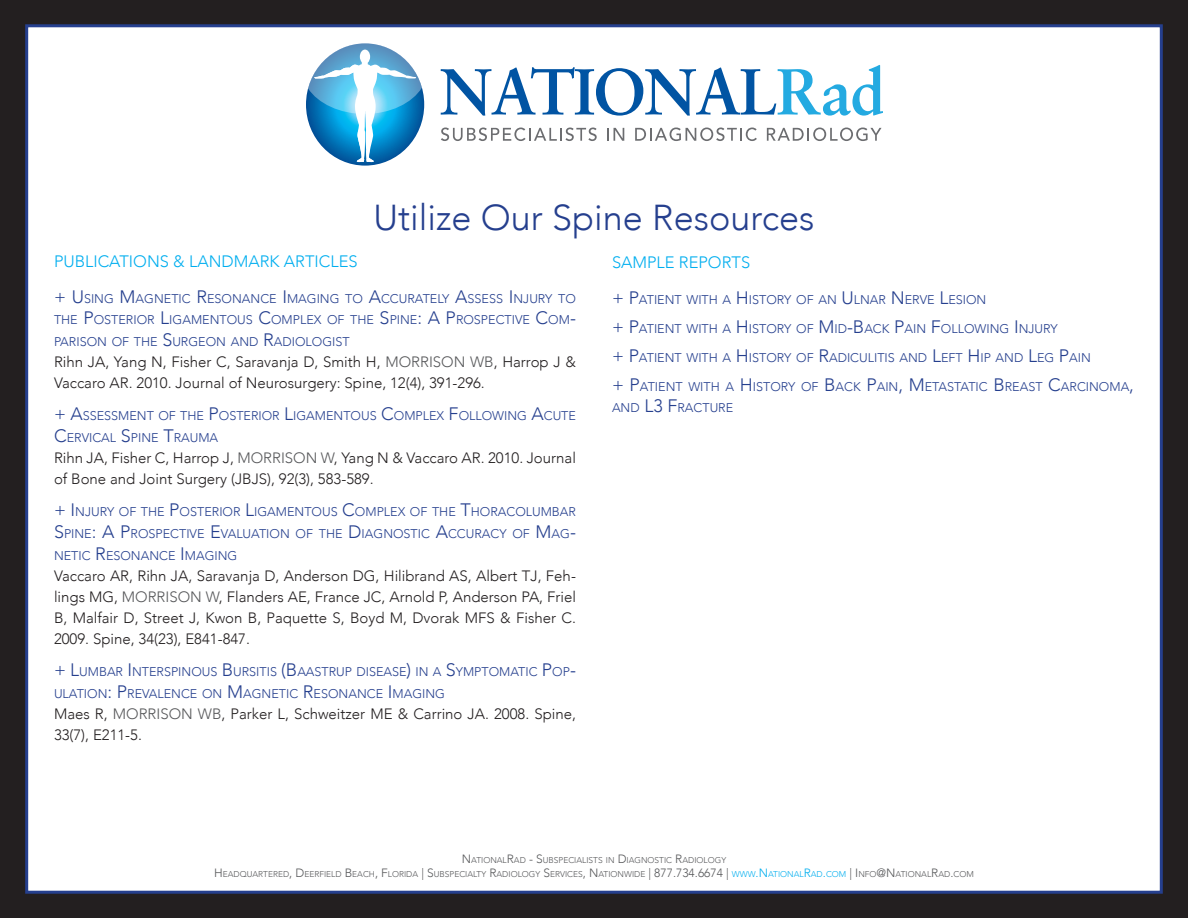
<style>
.page{position:relative;width:1188px;height:918px;background:#231f20}
.page>*{position:absolute;margin:0;border:0;box-sizing:border-box;transform-origin:0 0}
.t1{font:300 36px "Avenir";color:#253f8e}
.t2{font:300 16.5px "Avenir";color:#00aeef}
.t3{font:300 15px/21px "Avenir";color:#231f20}
.t4{font:300 12.6px/21.6px "Avenir";color:#253f8e}
.t5{font:300 8.4px "Avenir";color:#57585a}
.s1{font-size:18px}
.s2{color:#57585a}
.s3{font-size:12px}
.s4{color:#00aeef}
.s5{font-size:12px;color:#00aeef}
</style>
<div class="page">
<div style="left:25px;top:24px;width:1138px;height:870px;background:#fff;border:3px solid #253f8e"></div>
<svg style="left:306px;top:43px;width:118px;height:123px"></svg>
<svg style="left:441px;top:65px;width:442px;height:51px"></svg>
<svg style="left:441px;top:128px;width:156px;height:13px"></svg>
<svg style="left:607px;top:128px;width:17px;height:13px"></svg>
<svg style="left:635px;top:128px;width:122px;height:13px"></svg>
<svg style="left:767px;top:128px;width:115px;height:13px"></svg>
<p class="t1" style="left:374px;top:196px;width:442px">Utilize Our Spine Resources</p>
<p class="t2" style="left:612px;top:253px;width:140px">SAMPLE REPORTS</p>
<p class="t4" style="left:612px;top:289px;width:373px"><span class="s1">+ P</span>ATIENT WITH A <span class="s1">H</span>ISTORY OF AN <span class="s1">U</span> LNAR <span class="s1">N</span>ERVE <span class="s1">L</span>ESION</p>
<p class="t4" style="left:612px;top:318px;width:447px"><span class="s1">+ P</span>ATIENT WITH A <span class="s1">H</span>ISTORY OF <span class="s1">M</span> ID<span class="s1">-B</span>ACK <span class="s1">P</span>AIN <span class="s1">F</span>OLLOWING <span class="s1">I</span> NJ URY</p>
<p class="t4" style="left:612px;top:347px;width:478px"><span class="s1">+ P</span>ATIENT WITH A <span class="s1">H</span>ISTORY OF <span class="s1">R</span>ADICULITIS AN D <span class="s1">L</span>EFT <span class="s1">H</span>IP AN D <span class="s1">L</span>EG <span class="s1">P</span>AIN</p>
<p class="t4" style="left:612px;top:375px;width:524px"><span class="s1">+ P</span>ATIENT WITH A <span class="s1">H</span>ISTORY OF <span class="s1">B</span>ACK <span class="s1">P</span>AIN <span class="s1">, M</span> ETASTATIC <span class="s1">B</span>REAST <span class="s1">C</span>ARCIN OMA<span class="s1">,<br></span>AN D <span class="s1">L3 F</span> RACTURE</p>
<p class="t2" style="left:54px;top:251px;width:305px">PUBLICATIONS &amp; LANDMARK ARTICLES</p>
<p class="t4" style="left:54px;top:288px;width:524px;text-align:justify"><span class="s1">+ U</span>SING <span class="s1">M</span>AGN ETIC <span class="s1">R</span>ESONANCE <span class="s1">I</span> MAGING TO <span class="s1">A</span>CCURATELY <span class="s1">A</span>SSESS <span class="s1">I</span> NJ URY TO TH E <span class="s1">P</span>OSTERIOR <span class="s1">L</span>IGAMENTOUS <span class="s1">C</span>OMPLEX OF TH E <span class="s1">S</span>PIN E<span class="s1">: A P</span>ROSPECTIVE <span class="s1">C</span>OM<span class="s1">-</span>PARISON OF TH E <span class="s1">S</span>URGEON AN D <span class="s1">R</span>ADIOLOGIST</p>
<p class="t3" style="left:54px;top:351px;width:524px">Rihn JA, Yang N, Fisher C, Saravanja D, Smith H, <span class="s2">MORRISON WB</span>, Harrop J &amp;<br>Vaccaro AR. 2010. Journal of Neurosurgery: Spine, 12(4), 391-296.</p>
<p class="t4" style="left:54px;top:405px;width:524px"><span class="s1">+ A</span>SSESSMENT OF TH E <span class="s1">P</span>OSTERIOR <span class="s1">L</span>IGAMENTOUS <span class="s1">C</span>OMPLEX <span class="s1">F</span>OLLOWING <span class="s1">A</span>CUTE<br><span class="s1">C</span>ERVICAL <span class="s1">S</span>PIN E <span class="s1">T</span>RAUMA</p>
<p class="t3" style="left:54px;top:447px;width:523px">Rihn JA, Fisher C, Harrop J, <span class="s2">MORRISON W</span>, Yang N &amp; Vaccaro AR. 2010. Journal of Bone and Joint Surgery (JBJS), 92(3), 583-589.</p>
<p class="t4" style="left:54px;top:501px;width:524px;text-align:justify"><span class="s1">+ I</span> NJ URY OF TH E <span class="s1">P</span>OSTERIOR <span class="s1">L</span>IGAMENTOUS <span class="s1">C</span>OMPLEX OF TH E <span class="s1">T</span>HORACOLUMBAR <span class="s1">S</span>PIN E<span class="s1">: A P</span>ROSPECTIVE <span class="s1">E</span>VALUATION OF TH E <span class="s1">D</span> IAGNOSTIC <span class="s1">A</span>CCURACY OF <span class="s1">M</span>AG<span class="s1">-</span>N ETIC <span class="s1">R</span>ESONANCE <span class="s1">I</span> MAGING</p>
<p class="t3" style="left:54px;top:565px;width:524px;text-align:justify">Vaccaro AR, Rihn JA, Saravanja D, Anderson DG, Hilibrand AS, Albert TJ, Feh&shy;lings MG, <span class="s2">MORRISON W</span>, Flanders AE, France JC, Arnold P, Anderson PA, Friel B, Malfair D, Street J, Kwon B, Paquette S, Boyd M, Dvorak MFS &amp; Fisher C.<br>2009. Spine, 34(23), E841-847.</p>
<p class="t4" style="left:54px;top:661px;width:524px"><span class="s1">+ L</span>UMBAR <span class="s1">I</span> NTERSPINOUS <span class="s1">B</span>URSITIS <span class="s1">(B</span>AASTRUP DISEASE<span class="s1">)</span> IN A <span class="s1">S</span>YMPTOMATIC <span class="s1">P</span>OP<span class="s1">-<br></span>ULATION <span class="s1">: P</span>REVALENCE ON <span class="s1">M</span>AGN ETIC <span class="s1">R</span>ESONANCE <span class="s1">I</span> MAGING</p>
<p class="t3" style="left:54px;top:703px;width:524px">Maes R, <span class="s2">MORRISON WB</span>, Parker L, Schweitzer ME &amp; Carrino JA. 2008. Spine,<br>33(7), E211-5.</p>
<p class="t5" style="left:462px;top:855px;width:266px"><span class="s3">N</span>ATIONAL<span class="s3">R</span>AD <span class="s3">- S</span>UBS PECIALISTS IN <span class="s3">D</span> IAGN OSTIC <span class="s3">R</span>ADIOLOGY</p>
<p class="t5" style="left:214px;top:869px;width:761px"><span class="s3">H</span>EADQUARTERED<span class="s3">, D</span> EERFIELD <span class="s3">B</span>EACH <span class="s3">, F</span>LORIDA <span class="s3">| S</span>UBSPECIALTY <span class="s3">R</span>ADIOLOGY <span class="s3">S</span>ERVICES<span class="s3">, N</span>ATIONWIDE <span class="s3">| 877.734.6674 |</span> <span class="s4">WWW</span><span class="s5">.N</span><span class="s4">ATIONAL</span><span class="s5">R</span><span class="s4">AD</span><span class="s5">.</span><span class="s4">COM</span> <span class="s3">| I</span> N FO<span class="s3">@N</span>ATIONAL<span class="s3">R</span>AD<span class="s3">.</span>COM</p>
</div>
